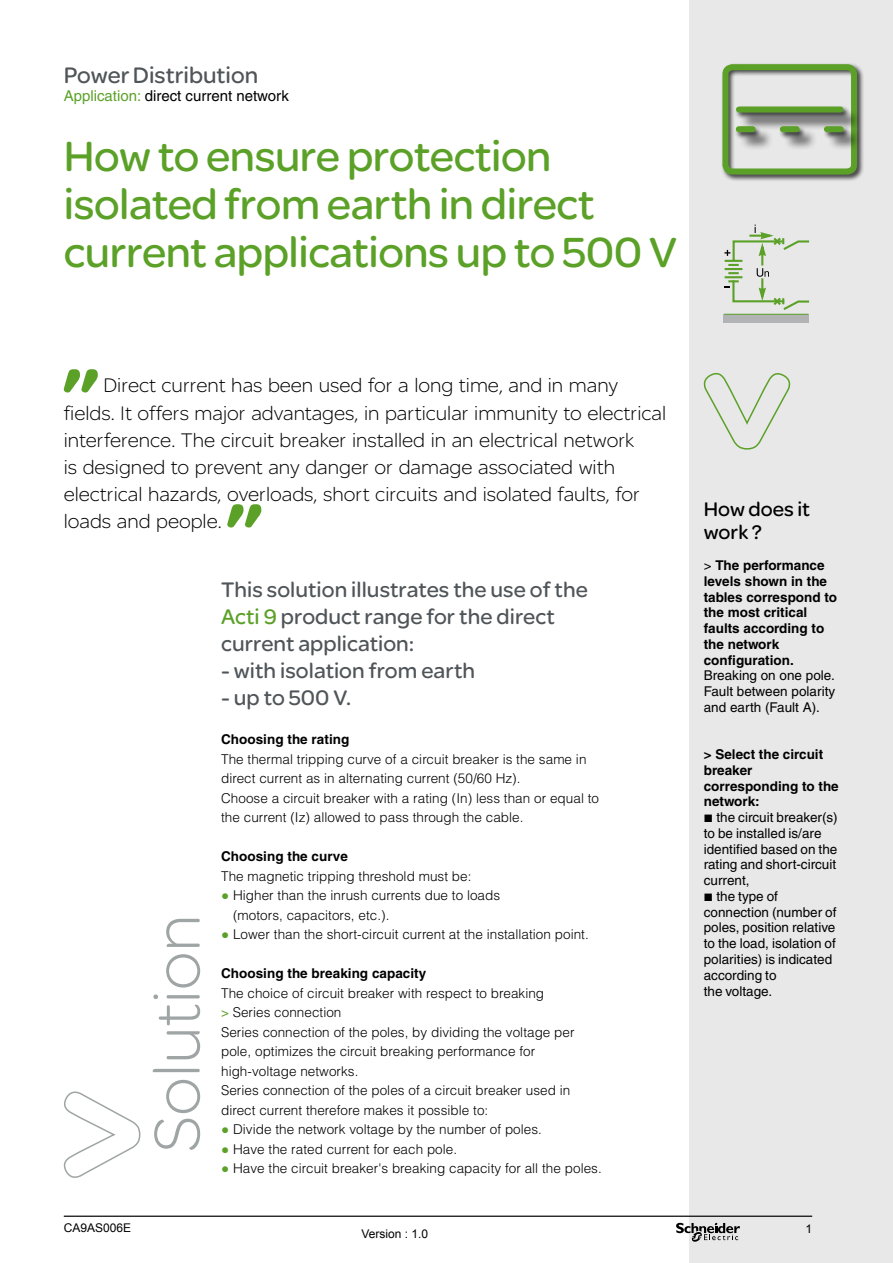
<style>
.page{position:relative;width:893px;height:1263px;background:#fff}
.page>*{position:absolute;margin:0;border:0;box-sizing:border-box;transform-origin:0 0}
.t1{font:300 69px "SE Optimist";color:#9fa4a5}
.t2{font:45px/48px "SE Optimist";letter-spacing:-.01em;color:#5ba128}
.t3{font:24px "SE Optimist";color:#505559}
.t4{font:22.5px/27px "SE Optimist";letter-spacing:.005em;color:#505559}
.t5{font:300 21px/27px "SE Optimist";color:#000}
.t6{font:21px/22.5px "SE Optimist";color:#000}
.t7{font:15px "Helvetica";color:#000}
.t8{font:300 13.5px/19.5px "Helvetica";letter-spacing:.005em;color:#000}
.t9{font:13.5px/15.8px "Helvetica";color:#000;text-align:justify}
.t10{font:700 13.5px/15.8px "Helvetica";color:#000}
.t11{font:12px "Arial";color:#000}
.s1{color:#5ba128}
.s2{font-family:"Arial";font-weight:700;color:#5ba128}
.s3{font-weight:400;color:#5ba128}
.s4{font-weight:400}
.s5{font-weight:700}
.s6{font-family:"Graph Schneider"}
</style>
<div class="page">
<div style="left:690px;top:0;width:203px;height:1263px;background:#e8e8e8"></div>
<hr style="left:64px;top:1215px;width:748px;height:2px;background:#000">
<svg style="left:676px;top:1223px;width:64px;height:19px"></svg>
<svg style="left:64px;top:369px;width:34px;height:23px"></svg>
<svg style="left:227px;top:504px;width:34px;height:23px"></svg>
<svg style="left:63px;top:1091px;width:78px;height:87px"></svg>
<div style="left:721px;top:62px;width:143px;height:120px;background:#000;opacity:.75"></div>
<div style="left:722px;top:64px;width:135px;height:111px;border:6px solid #5ba128;border-radius:7px"></div>
<div style="left:734px;top:105px;width:117px;height:35px;background:#000;opacity:.75"></div>
<div style="left:739px;top:109px;width:123px;height:22px;background:#000;opacity:.75"></div>
<div style="left:739px;top:107px;width:102px;height:6px;background:#5ba128"></div>
<div style="left:738px;top:128px;width:35px;height:23px;background:#000;opacity:.75"></div>
<div style="left:739px;top:126px;width:14px;height:6px;background:#5ba128"></div>
<div style="left:826px;top:128px;width:36px;height:23px;background:#000;opacity:.75"></div>
<div style="left:827px;top:126px;width:14px;height:6px;background:#5ba128"></div>
<div style="left:782px;top:128px;width:36px;height:23px;background:#000;opacity:.75"></div>
<div style="left:783px;top:126px;width:14px;height:6px;background:#5ba128"></div>
<svg style="left:703px;top:373px;width:88px;height:77px"></svg>
<div style="left:724px;top:314px;width:85px;height:9px;background:#b1b3b4"></div>
<hr style="left:724px;top:314px;width:84px;height:1px;background:#5ba128">
<svg style="left:724px;top:225px;width:85px;height:85px"></svg>
<h3 class="t3" style="left:64px;top:58px;width:196px">Power Distribution</h3>
<p class="t7" style="left:64px;top:87px;width:227px"><span class="s1">Application:</span> direct current network</p>
<h2 class="t2" style="left:64px;top:131px;width:615px">How to ensure protection isolated from earth in direct current applications up to 500 V</h2>
<p class="t5" style="left:64px;top:371px;width:604px;text-indent:40px">Direct current has been used for a long time, and in many fields. It offers major advantages, in particular immunity to electrical interference. The circuit breaker installed in an electrical network<br>is designed to prevent any danger or damage associated with electrical hazards, overloads, short circuits and isolated faults, for loads and people.</p>
<h1 class="t1" style="left:131px;top:1152px;width:240px;rotate:-90deg">Solution</h1>
<h3 class="t4" style="left:221px;top:576px;width:368px">This solution illustrates the use of the<br><span class="s1">Acti 9</span> product range for the direct current application:</h3>
<h3 class="t4" style="left:221px;top:657px;width:256px">- with isolation from earth</h3>
<h3 class="t4" style="left:221px;top:684px;width:132px">- up to 500 V.</h3>
<p class="t10" style="left:221px;top:732px;width:130px">Choosing the rating</p>
<p class="t8" style="left:221px;top:749px;width:380px">The thermal tripping curve of a circuit breaker is the same in direct current as in alternating current (50/60 Hz).<br>Choose a circuit breaker with a rating (In) less than or equal to the current (Iz) allowed to pass through the cable.</p>
<p class="t10" style="left:221px;top:848px;width:128px">Choosing the curve</p>
<p class="t8" style="left:221px;top:866px;width:252px">The magnetic tripping threshold must be:</p>
<p class="t8" style="left:233px;top:886px;width:269px;text-indent:-12px"><span class="s2">●</span> Higher than the inrush currents due to loads (motors, capacitors, etc.).</p>
<p class="t8" style="left:221px;top:925px;width:369px"><span class="s2">●</span> Lower than the short-circuit current at the installation point.</p>
<p class="t10" style="left:221px;top:965px;width:207px">Choosing the breaking capacity</p>
<p class="t8" style="left:221px;top:983px;width:355px">The choice of circuit breaker with respect to breaking<br><span class="s3">&gt;</span> Series connection<br>Series connection of the poles, by dividing the voltage per pole, optimizes the circuit breaking performance for high-voltage networks.<br>Series connection of the poles of a circuit breaker used in direct current therefore makes it possible to:</p>
<p class="t8" style="left:221px;top:1120px;width:322px"><span class="s2">●</span> Divide the network voltage by the number of poles.</p>
<p class="t8" style="left:221px;top:1139px;width:238px"><span class="s2">●</span> Have the rated current for each pole.</p>
<p class="t8" style="left:221px;top:1159px;width:382px"><span class="s2">●</span> Have the circuit breaker's breaking capacity for all the poles.</p>
<h3 class="t6" style="left:704px;top:497px;width:108px">How does it work ?</h3>
<p class="t10" style="left:704px;top:557px;width:135px"><span class="s4">&gt;</span> The performance levels shown in the tables correspond to the most critical faults according to the network configuration.</p>
<p class="t9" style="left:704px;top:668px;width:133px">Breaking on one pole.<br>Fault between polarity and earth (Fault A).</p>
<p class="t9" style="left:704px;top:746px;width:137px;text-align:left"><span class="s5">&gt; Select the circuit breaker corresponding to the network:<br></span><span class="s6">b</span> the circuit breaker(s) to be installed is/are identified based on the rating and short-circuit current,<br><span class="s6">b</span> the type of connection (number of poles, position relative to the load, isolation of polarities) is indicated according to<br>the voltage.</p>
<p class="t11" style="left:64px;top:1220px;width:69px">CA9AS006E</p>
<p class="t11" style="left:805px;top:1221px;width:8px">1</p>
<p class="t11" style="left:361px;top:1225px;width:68px">Version : 1.0</p>
</div>
